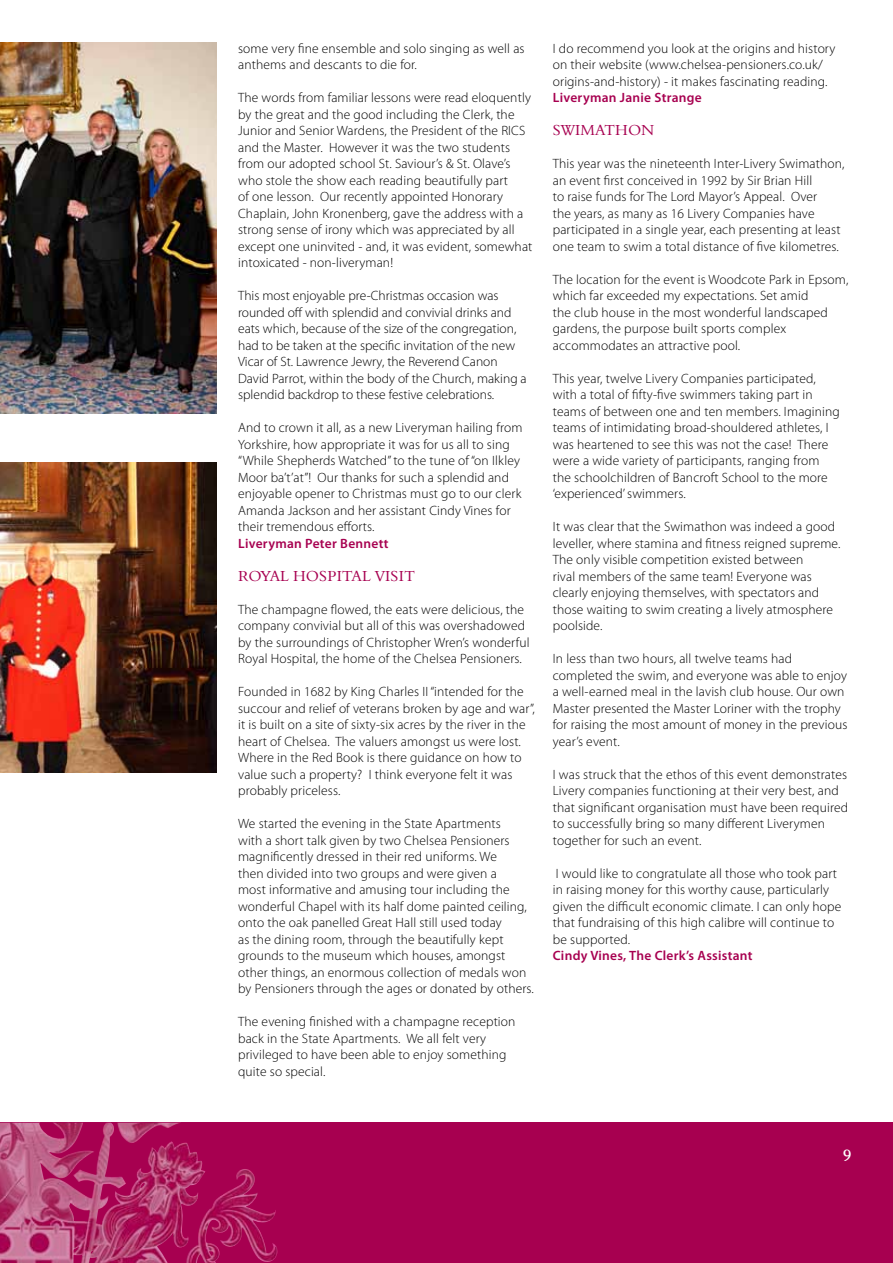
<style>
.page{position:relative;width:893px;height:1263px;background:#fff}
.page>*{position:absolute;margin:0;border:0;box-sizing:border-box;transform-origin:0 0}
.t1{font:16.5px "Aldine 721 BT";color:#fff}
.t2{font:15px "Aldine 401 BT Roman A";letter-spacing:.02em;color:#a70050}
.t3{font:300 13.5px/16.5px "Myriad Pro";letter-spacing:.01em;color:#000}
.t4{font:600 13.5px "Myriad Pro";letter-spacing:.02em;color:#a70050}
</style>
<div class="page">
<div style="left:0;top:1123px;width:893px;height:140px;background:#a70050"></div>
<img style="left:0;top:1123px;width:181px;height:76px">
<img style="left:0;top:462px;width:217px;height:310px">
<img style="left:0;top:43px;width:217px;height:371px">
<p class="t3" style="left:238px;top:40px;width:288px">some very fine ensemble and solo singing as well as anthems and descants to die for.</p>
<p class="t3" style="left:238px;top:90px;width:296px">The words from familiar lessons were read eloquently by the great and the good including the Clerk, the Junior and Senior Wardens, the President of the RICS and the Master. However it was the two students from our adopted school St. Saviour’s &amp; St. Olave’s who stole the show each reading beautifully part<br>of one lesson. Our recently appointed Honorary Chaplain, John Kronenberg, gave the address with a strong sense of irony which was appreciated by all except one uninvited - and, it was evident, somewhat intoxicated - non-liveryman!</p>
<p class="t3" style="left:238px;top:288px;width:290px">This most enjoyable pre-Christmas occasion was rounded off with splendid and convivial drinks and eats which, because of the size of the congregation, had to be taken at the specific invitation of the new Vicar of St. Lawrence Jewry, the Reverend Canon David Parrot, within the body of the Church, making a splendid backdrop to these festive celebrations.</p>
<p class="t3" style="left:238px;top:420px;width:286px">And to crown it all, as a new Liveryman hailing from Yorkshire, how appropriate it was for us all to sing “While Shepherds Watched” to the tune of “on Ilkley Moor ba’t’at”! Our thanks for such a splendid and enjoyable opener to Christmas must go to our clerk Amanda Jackson and her assistant Cindy Vines for their tremendous efforts.</p>
<p class="t4" style="left:238px;top:534px;width:152px">Liveryman Peter Bennett</p>
<p class="t2" style="left:238px;top:566px;width:178px">ROYAL HOSPITAL VISIT</p>
<p class="t3" style="left:238px;top:601px;width:293px">The champagne flowed, the eats were delicious, the company convivial but all of this was overshadowed by the surroundings of Christopher Wren’s wonderful Royal Hospital, the home of the Chelsea Pensioners.</p>
<p class="t3" style="left:238px;top:684px;width:298px">Founded in 1682 by King Charles II “intended for the succour and relief of veterans broken by age and war”, it is built on a site of sixty-six acres by the river in the heart of Chelsea. The valuers amongst us were lost.<br>Where in the Red Book is there guidance on how to value such a property? I think everyone felt it was probably priceless.</p>
<p class="t3" style="left:238px;top:816px;width:297px">We started the evening in the State Apartments<br>with a short talk given by two Chelsea Pensioners magnificently dressed in their red uniforms. We<br>then divided into two groups and were given a<br>most informative and amusing tour including the wonderful Chapel with its half dome painted ceiling, onto the oak panelled Great Hall still used today<br>as the dining room, through the beautifully kept grounds to the museum which houses, amongst other things, an enormous collection of medals won by Pensioners through the ages or donated by others.</p>
<p class="t3" style="left:238px;top:1014px;width:279px">The evening finished with a champagne reception back in the State Apartments. We all felt very privileged to have been able to enjoy something quite so special.</p>
<p class="t3" style="left:553px;top:40px;width:284px">I do recommend you look at the origins and history on their website (www.chelsea-pensioners.co.uk/ origins-and-history) - it makes fascinating reading.</p>
<p class="t4" style="left:553px;top:89px;width:151px">Liveryman Janie Strange</p>
<p class="t2" style="left:553px;top:121px;width:103px">SWIMATHON</p>
<p class="t3" style="left:553px;top:156px;width:293px">This year was the nineteenth Inter-Livery Swimathon, an event first conceived in 1992 by Sir Brian Hill<br>to raise funds for The Lord Mayor’s Appeal. Over<br>the years, as many as 16 Livery Companies have participated in a single year, each presenting at least one team to swim a total distance of five kilometres.</p>
<p class="t3" style="left:553px;top:271px;width:297px">The location for the event is Woodcote Park in Epsom, which far exceeded my expectations. Set amid<br>the club house in the most wonderful landscaped gardens, the purpose built sports complex accommodates an attractive pool.</p>
<p class="t3" style="left:553px;top:370px;width:289px">This year, twelve Livery Companies participated, with a total of fifty-five swimmers taking part in teams of between one and ten members. Imagining teams of intimidating broad-shouldered athletes, I was heartened to see this was not the case! There were a wide variety of participants, ranging from the schoolchildren of Bancroft School to the more ‘experienced’ swimmers.</p>
<p class="t3" style="left:553px;top:519px;width:289px">It was clear that the Swimathon was indeed a good leveller, where stamina and fitness reigned supreme.<br>The only visible competition existed between<br>rival members of the same team! Everyone was clearly enjoying themselves, with spectators and those waiting to swim creating a lively atmosphere poolside.</p>
<p class="t3" style="left:553px;top:651px;width:296px">In less than two hours, all twelve teams had completed the swim, and everyone was able to enjoy a well-earned meal in the lavish club house. Our own Master presented the Master Loriner with the trophy for raising the most amount of money in the previous year’s event.</p>
<p class="t3" style="left:553px;top:766px;width:297px">I was struck that the ethos of this event demonstrates Livery companies functioning at their very best, and that significant organisation must have been required to successfully bring so many different Liverymen together for such an event.</p>
<p class="t3" style="left:553px;top:865px;width:290px">I would like to congratulate all those who took part in raising money for this worthy cause, particularly given the difficult economic climate. I can only hope that fundraising of this high calibre will continue to be supported.</p>
<p class="t4" style="left:553px;top:947px;width:201px">Cindy Vines, The Clerk’s Assistant</p>
<p class="t1" style="left:843px;top:1145px;width:10px">9</p>
</div>
